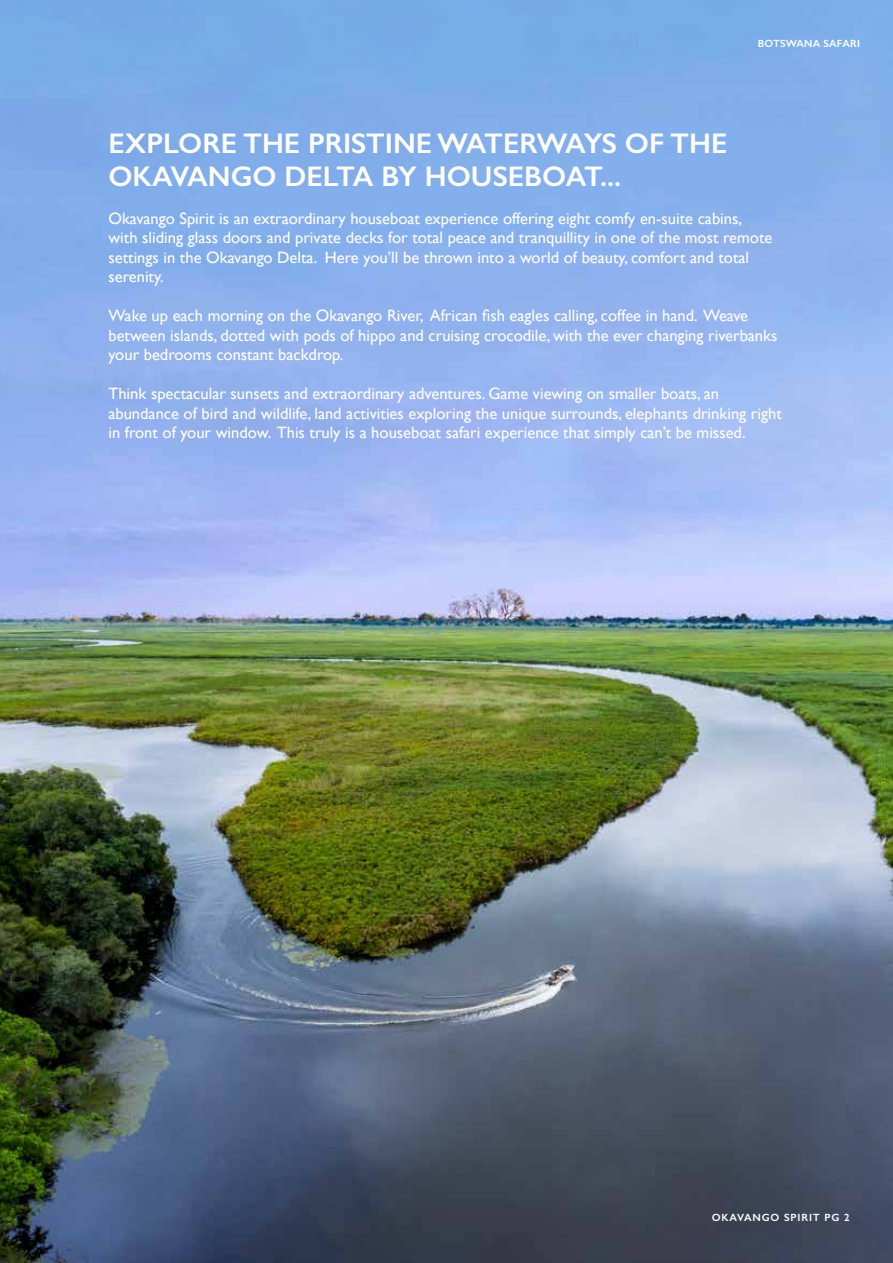
<style>
.page{position:relative;width:893px;height:1263px;background:#fff}
.page>*{position:absolute;margin:0;border:0;box-sizing:border-box;transform-origin:0 0}
.t1{font:600 28.5px/33px "Gill Sans";color:#fff}
.t2{font:16.5px/19.5px "Gill Sans";color:#fff}
.t3{font:600 10.5px "Gill Sans";letter-spacing:.08em;color:#fff}
.t4{font:600 10.5px "Gill Sans";letter-spacing:.02em;color:#fff}
</style>
<div class="page">
<img style="left:0;top:0;width:893px;height:1263px">
<p class="t4" style="left:758px;top:37px;width:104px">BOTSWANA SAFARI</p>
<h1 class="t1" style="left:108px;top:126px;width:620px">EXPLORE THE PRISTINE WATERWAYS OF THE<br>OKAVANGO DELTA BY HOUSEBOAT...</h1>
<p class="t2" style="left:108px;top:208px;width:665px">Okavango Spirit is an extraordinary houseboat experience offering eight comfy en-suite cabins, with sliding glass doors and private decks for total peace and tranquillity in one of the most remote settings in the Okavango Delta. Here you’ll be thrown into a world of beauty, comfort and total serenity.</p>
<p class="t2" style="left:108px;top:306px;width:670px">Wake up each morning on the Okavango River, African fish eagles calling, coffee in hand. Weave between islands, dotted with pods of hippo and cruising crocodile, with the ever changing riverbanks your bedrooms constant backdrop.</p>
<p class="t2" style="left:108px;top:384px;width:675px">Think spectacular sunsets and extraordinary adventures. Game viewing on smaller boats, an abundance of bird and wildlife, land activities exploring the unique surrounds, elephants drinking right in front of your window. This truly is a houseboat safari experience that simply can’t be missed.</p>
<p class="t3" style="left:712px;top:1211px;width:139px">OKAVANGO SPIRIT PG 2</p>
</div>
